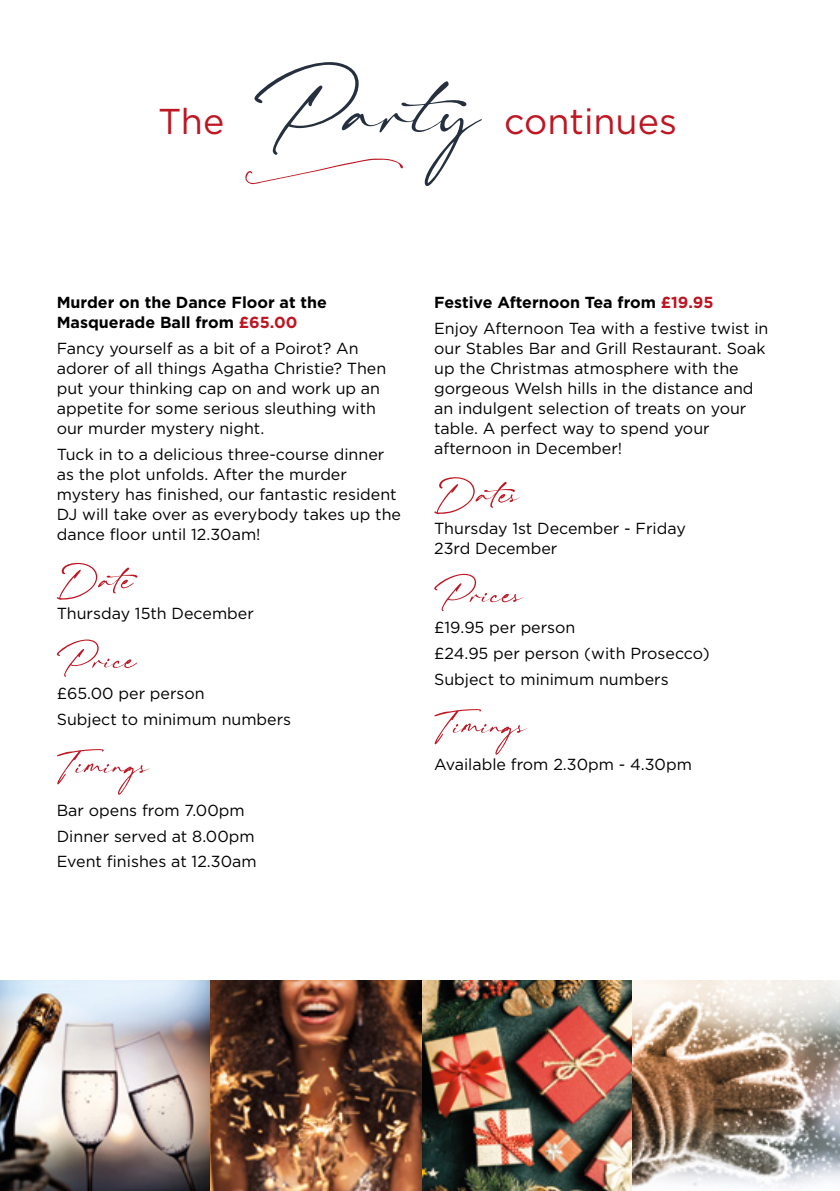
<style>
.page{position:relative;width:840px;height:1191px;background:#fff}
.page>*{position:absolute;margin:0;border:0;box-sizing:border-box;transform-origin:0 0}
.t1{font:129.4px "The Pallace";color:#252f3d}
.t2{font:52.2px "Bellwethers Longest Swash";color:#be1622}
.t3{font:52px "The Pallace";color:#be1622}
.t4{font:36px "Gotham";color:#be1622}
.t5{font:16px/20px "Gotham";color:#000}
.t6{font:700 16px/20px "Gotham";color:#000}
.s1{color:#be1622}
.s2{font-weight:700}
.s3{font-weight:700;color:#be1622}
</style>
<div class="page">
<img style="left:0;top:980px;width:839px;height:211px">
<h3 class="t4" style="left:158px;top:98px;width:68px">The</h3>
<h1 class="t1" style="left:254px;top:50px;width:228px">Party</h1>
<h2 class="t2" style="left:246px;top:134px;width:158px">C</h2>
<h3 class="t4" style="left:504px;top:98px;width:174px">continues</h3>
<p class="t6" style="left:57px;top:292px;width:271px">Murder on the Dance Floor at the<br>Masquerade Ball from <span class="s1">£65.00</span></p>
<p class="t5" style="left:57px;top:338px;width:331px">Fancy yourself as a bit of a Poirot? An adorer of all things Agatha Christie? Then put your thinking cap on and work up an appetite for some serious sleuthing with our murder mystery night.</p>
<p class="t5" style="left:57px;top:444px;width:345px">Tuck in to a delicious three-course dinner as the plot unfolds. After the murder mystery has finished, our fantastic resident DJ will take over as everybody takes up the dance floor until 12.30am!</p>
<h3 class="t3" style="left:57px;top:555px;width:84px">D ate</h3>
<p class="t5" style="left:57px;top:603px;width:198px">Thursday 15th December</p>
<h3 class="t3" style="left:57px;top:634px;width:82px">Price</h3>
<p class="t5" style="left:57px;top:680px;width:236px;line-height:25.6px">£65.00 per person<br>Subject to minimum numbers</p>
<h3 class="t3" style="left:57px;top:740px;width:95px">Timings</h3>
<p class="t5" style="left:57px;top:797px;width:201px;line-height:25.6px">Bar opens from 7.00pm<br>Dinner served at 8.00pm<br>Event finishes at 12.30am</p>
<p class="t5" style="left:434px;top:289px;width:335px;line-height:25.6px"><span class="s2">Festive Afternoon Tea from</span> <span class="s3">£19.95<br></span>Enjoy Afternoon Tea with a festive twist in</p>
<p class="t5" style="left:434px;top:338px;width:333px">our Stables Bar and Grill Restaurant. Soak up the Christmas atmosphere with the gorgeous Welsh hills in the distance and an indulgent selection of treats on your table. A perfect way to spend your afternoon in December!</p>
<h3 class="t3" style="left:434px;top:469px;width:87px">Dates</h3>
<p class="t5" style="left:434px;top:518px;width:253px">Thursday 1st December - Friday<br>23rd December</p>
<h3 class="t3" style="left:434px;top:569px;width:91px">Prices</h3>
<p class="t5" style="left:434px;top:614px;width:277px;line-height:25.6px">£19.95 per person<br>£24.95 per person (with Prosecco)<br>Subject to minimum numbers</p>
<h3 class="t3" style="left:434px;top:700px;width:95px">Timings</h3>
<p class="t5" style="left:434px;top:754px;width:259px">Available from 2.30pm - 4.30pm</p>
</div>
